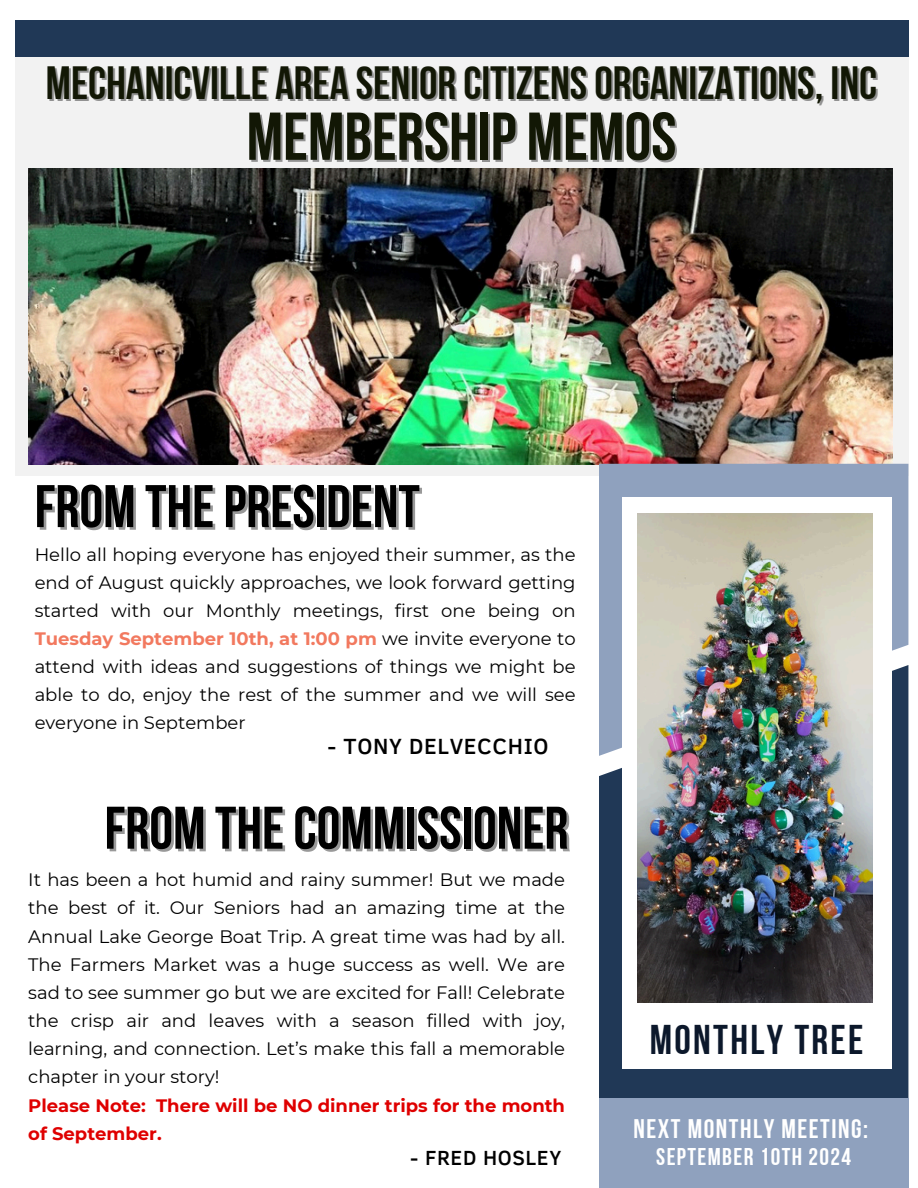
<style>
.page{position:relative;width:918px;height:1188px;background:#fff}
.page>*{position:absolute;margin:0;border:0;box-sizing:border-box;transform-origin:0 0}
.t1{font:67.5px "Bebas Neue Cyrillic";color:#121705}
.t2{font:60px "Bebas Neue Cyrillic";color:#000}
.t3{font:46.5px "Bebas Neue Cyrillic";color:#121705}
.t4{font:41.4px "Bebas Neue Cyrillic";letter-spacing:.055em;color:#0c182b}
.t5{font:26.85px "Bebas Neue Cyrillic";letter-spacing:.055em;color:#fff}
.t6{font:24.15px "Bebas Neue Cyrillic";letter-spacing:.055em;color:#fff}
.t7{font:500 22.5px "Clear Sans";letter-spacing:.03em;color:#000}
.t8{font:500 21px "Clear Sans";letter-spacing:.03em;color:#000}
.t9{font:18px/28.2px "Montserrat";color:#000;text-align:justify}
.t10{font:700 18px/28.2px "Montserrat";color:#df0000}
.s1{font-weight:700;color:#f2795f}
</style>
<div class="page">
<div style="left:15px;top:57px;width:893px;height:419px;background:#f2f2f2"></div>
<div style="left:15px;top:20px;width:893px;height:37px;background:#203856"></div>
<img style="left:28px;top:168px;width:864px;height:296px">
<div style="left:599px;top:756px;width:309px;height:343px;background:#203856"></div>
<svg style="left:599px;top:464px;width:309px;height:292px;background:#899bb7"></svg>
<div style="left:599px;top:1099px;width:309px;height:89px;background:#8fa1be"></div>
<div style="left:622px;top:498px;width:269px;height:571px;background:#fff"></div>
<img style="left:638px;top:513px;width:235px;height:490px">
<p class="t3" style="left:46px;top:64px;width:833px">MECHANICVILLE AREA SENIOR CITIZENSORGANIZATIONS, INC</p>
<h1 class="t1" style="left:247px;top:109px;width:431px">MEMBERSHIP MEMOS</h1>
<p class="t2" style="left:35px;top:482px;width:387px">FROM THEPRESIDENT</p>
<h3 class="t9" style="left:35px;top:540px;width:542px">Hello all hoping everyone has enjoyed their summer, as the end of August quickly approaches, we look forward getting started with our Monthly meetings, first one being on <span class="s1">Tuesday September 10th, at 1:00 pm</span> we invite everyone to attend with ideas and suggestions of things we might be able to do, enjoy the rest of the summer and we will see everyone in September</h3>
<h4 class="t7" style="left:328px;top:730px;width:222px">- TONY DELVECCHIO</h4>
<h5 class="t2" style="left:105px;top:804px;width:465px">FROM THECOMMISSIONER</h5>
<h1 class="t9" style="left:28px;top:866px;width:538px">It has been a hot humid and rainy summer! But we made the best of it. Our Seniors had an amazing time at the Annual Lake George Boat Trip. A great time was had by all.<br>The Farmers Market was a huge success as well. We are sad to see summer go but we are excited for Fall! Celebrate the crisp air and leaves with a season filled with joy, learning, and connection. Let’s make this fall a memorable chapter in your story!</h1>
<p class="t10" style="left:28px;top:1091px;width:538px">Please Note: There will be NO dinner trips for the month of September.</p>
<h6 class="t8" style="left:410px;top:1142px;width:153px">- FRED HOSLEY</h6>
<p class="t4" style="left:650px;top:1023px;width:215px">MONTHLY TREE</p>
<h2 class="t5" style="left:634px;top:1118px;width:236px">NEXT MONTHLY MEETING:</h2>
<h2 class="t6" style="left:656px;top:1147px;width:196px">SEPTEMBER 10TH 2024</h2>
</div>
